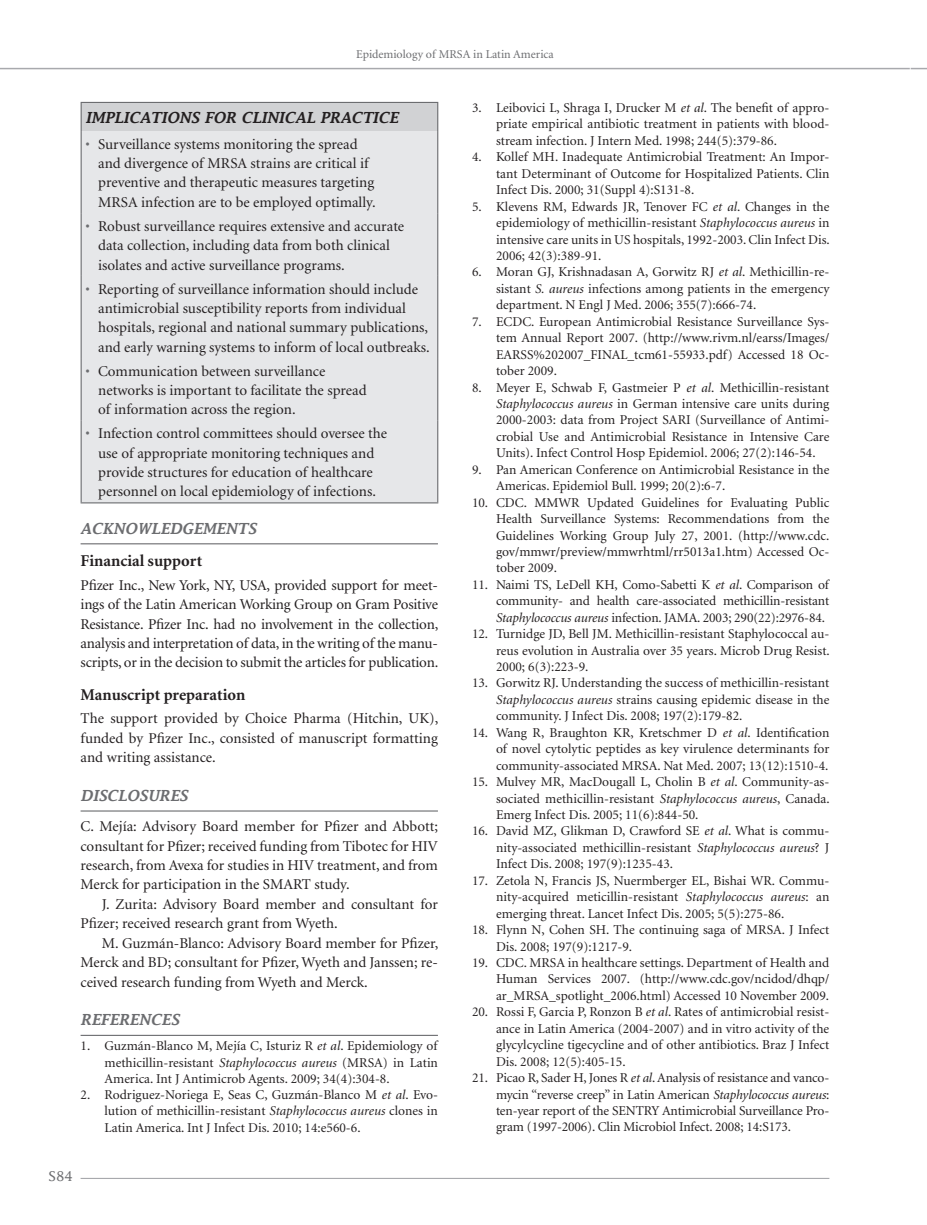
<style>
.page{position:relative;width:927px;height:1225px;background:#fff}
.page>*{position:absolute;margin:0;border:0;box-sizing:border-box;transform-origin:0 0}
.t1{font:700 16.5px "Minion";color:#231f20}
.t2{font:15px/19.4px "Minion";color:#231f20}
.t3{font:italic 600 15px "Lucida Fax";color:#6c6d70}
.t4{font:italic 600 15px "Lucida Fax";color:#231f20}
.t5{font:13.5px/16.5px "Minion";color:#231f20;text-align:justify}
.t6{font:13.5px "Lucida Fax";color:#6c6d70}
.t7{font:12px "Minion";color:#6c6d70}
.s1{color:#6c6d70}
.s2{font-style:italic}
</style>
<div class="page">
<hr style="left:81px;top:1177px;width:748px;height:1px;background:#a8a9ad">
<hr style="left:0;top:68px;width:909px;height:1px;background:#a8a9ad">
<svg style="left:910px;top:68px;width:16px;height:1px"></svg>
<hr style="left:81px;top:543px;width:357px;height:1px;background:#6c6d70">
<hr style="left:81px;top:810px;width:357px;height:1px;background:#6c6d70">
<hr style="left:81px;top:1034px;width:357px;height:1px;background:#6c6d70">
<div style="left:81px;top:102px;width:357px;height:29px;background:#d1d2d4"></div>
<div style="left:82px;top:131px;width:355px;height:371px;background:#e6e7e9"></div>
<hr style="left:81px;top:102px;width:357px;height:1px;background:#6c6d70">
<svg style="left:81px;top:103px;width:1px;height:28px"></svg>
<svg style="left:437px;top:103px;width:1px;height:28px"></svg>
<hr style="left:81px;top:131px;width:1px;height:82px;background:#6c6d70">
<hr style="left:437px;top:131px;width:1px;height:82px;background:#6c6d70">
<hr style="left:81px;top:213px;width:1px;height:63px;background:#6c6d70">
<hr style="left:437px;top:213px;width:1px;height:63px;background:#6c6d70">
<hr style="left:81px;top:276px;width:1px;height:82px;background:#6c6d70">
<hr style="left:437px;top:276px;width:1px;height:82px;background:#6c6d70">
<hr style="left:81px;top:358px;width:1px;height:62px;background:#6c6d70">
<hr style="left:437px;top:358px;width:1px;height:62px;background:#6c6d70">
<hr style="left:81px;top:420px;width:1px;height:82px;background:#6c6d70">
<hr style="left:437px;top:420px;width:1px;height:82px;background:#6c6d70">
<hr style="left:81px;top:502px;width:357px;height:1px;background:#6c6d70">
<p class="t7" style="left:356px;top:49px;width:199px">Epidemiology of MRSA in Latin America</p>
<p class="t4" style="left:85px;top:109px;width:314px">IMPLICATIONS FOR CLINICAL PRACTICE</p>
<p class="t2" style="left:98px;top:135px;width:279px;text-indent:-13px"><span class="s1">•</span> Surveillance systems monitoring the spread and divergence of MRSA strains are critical if preventive and therapeutic measures targeting MRSA infection are to be employed optimally.</p>
<p class="t2" style="left:98px;top:217px;width:307px;text-indent:-13px"><span class="s1">•</span> Robust surveillance requires extensive and accurate data collection, including data from both clinical isolates and active surveillance programs.</p>
<p class="t2" style="left:98px;top:279px;width:333px;text-indent:-13px"><span class="s1">•</span> Reporting of surveillance information should include antimicrobial susceptibility reports from individual hospitals, regional and national summary publications, and early warning systems to inform of local outbreaks.</p>
<p class="t2" style="left:98px;top:361px;width:270px;text-indent:-13px"><span class="s1">•</span> Communication between surveillance networks is important to facilitate the spread of information across the region.</p>
<p class="t2" style="left:85px;top:424px;width:303px;text-align:center"><span class="s1">•</span> Infection control committees should oversee the use of appropriate monitoring techniques and provide structures for education of healthcare personnel on local epidemiology of infections.</p>
<p class="t3" style="left:81px;top:520px;width:177px">ACKNOWLEDGEMENTS</p>
<p class="t1" style="left:81px;top:552px;width:123px">Financial support</p>
<p class="t2" style="left:81px;top:575px;width:359px;text-align:justify">Pfizer Inc., New York, NY, USA, provided support for meet&shy;ings of the Latin American Working Group on Gram Positive Resistance. Pfizer Inc. had no involvement in the collection, analysis and interpretation of data, in the writing of the manu&shy;scripts, or in the decision to submit the articles for publication.</p>
<p class="t1" style="left:81px;top:685px;width:166px">Manuscript preparation</p>
<p class="t2" style="left:81px;top:709px;width:359px;text-align:justify">The support provided by Choice Pharma (Hitchin, UK), funded by Pfizer Inc., consisted of manuscript formatting and writing assistance.</p>
<p class="t3" style="left:81px;top:787px;width:23px">DISCLOSURES</p>
<p class="t2" style="left:81px;top:817px;width:359px;text-align:justify">C. Mejía: Advisory Board member for Pfizer and Abbott; consultant for Pfizer; received funding from Tibotec for HIV research, from Avexa for studies in HIV treatment, and from Merck for participation in the SMART study.</p>
<p class="t2" style="left:81px;top:894px;width:359px;text-indent:21px">J. Zurita: Advisory Board member and consultant for<br>Pfizer; received research grant from Wyeth.</p>
<p class="t2" style="left:81px;top:933px;width:359px;text-align:justify;text-indent:21px">M. Guzmán-Blanco: Advisory Board member for Pfizer, Merck and BD; consultant for Pfizer, Wyeth and Janssen; re&shy;ceived research funding from Wyeth and Merck.</p>
<p class="t3" style="left:81px;top:1011px;width:100px">REFERENCES</p>
<p class="t5" style="left:105px;top:1038px;width:335px;text-indent:-24px">1. Guzmán-Blanco M, Mejía C, Isturiz R <span class="s2">et al</span>. Epidemiology of methicillin-resistant <span class="s2">Staphylococcus aureus</span> (MRSA) in Latin America. Int J Antimicrob Agents. 2009; 34(4):304-8.</p>
<p class="t5" style="left:105px;top:1086px;width:335px;text-indent:-24px">2. Rodriguez-Noriega E, Seas C, Guzmán-Blanco M <span class="s2">et al</span>. Evo&shy;lution of methicillin-resistant <span class="s2">Staphylococcus aureus</span> clones in Latin America. Int J Infect Dis. 2010; 14:e560-6.</p>
<p class="t6" style="left:49px;top:1168px;width:26px">S84</p>
<p class="t5" style="left:496px;top:100px;width:335px;text-indent:-24px">3. Leibovici L, Shraga I, Drucker M <span class="s2">et al</span>. The benefit of appro&shy;priate empirical antibiotic treatment in patients with blood&shy;stream infection. J Intern Med. 1998; 244(5):379-86.</p>
<p class="t5" style="left:496px;top:149px;width:335px;text-indent:-24px">4. Kollef MH. Inadequate Antimicrobial Treatment: An Impor&shy;tant Determinant of Outcome for Hospitalized Patients. Clin Infect Dis. 2000; 31(Suppl 4):S131-8.</p>
<p class="t5" style="left:496px;top:198px;width:335px;text-indent:-24px">5. Klevens RM, Edwards JR, Tenover FC <span class="s2">et al</span>. Changes in the epidemiology of methicillin-resistant <span class="s2">Staphylococcus aureus</span> in intensive care units in US hospitals, 1992-2003. Clin Infect Dis.<br>2006; 42(3):389-91.</p>
<p class="t5" style="left:496px;top:264px;width:335px;text-indent:-24px">6. Moran GJ, Krishnadasan A, Gorwitz RJ <span class="s2">et al</span>. Methicillin-re&shy;sistant <span class="s2">S. aureus</span> infections among patients in the emergency department. N Engl J Med. 2006; 355(7):666-74.</p>
<p class="t5" style="left:496px;top:313px;width:335px;text-indent:-24px">7. ECDC. European Antimicrobial Resistance Surveillance Sys&shy;tem Annual Report 2007. (http://www.rivm.nl/earss/Images/ EARSS%202007_FINAL_tcm61-55933.pdf) Accessed 18 Oc&shy;tober 2009.</p>
<p class="t5" style="left:496px;top:379px;width:335px;text-indent:-24px">8. Meyer E, Schwab F, Gastmeier P <span class="s2">et al</span>. Methicillin-resistant <span class="s2">Staphylococcus aureus</span> in German intensive care units during 2000-2003: data from Project SARI (Surveillance of Antimi&shy;crobial Use and Antimicrobial Resistance in Intensive Care Units). Infect Control Hosp Epidemiol. 2006; 27(2):146-54.</p>
<p class="t5" style="left:496px;top:461px;width:335px;text-indent:-24px">9. Pan American Conference on Antimicrobial Resistance in the<br>Americas. Epidemiol Bull. 1999; 20(2):6-7.</p>
<p class="t5" style="left:496px;top:494px;width:335px;text-indent:-24px">10. CDC. MMWR Updated Guidelines for Evaluating Public Health Surveillance Systems: Recommendations from the Guidelines Working Group July 27, 2001. (http://www.cdc. gov/mmwr/preview/mmwrhtml/rr5013a1.htm) Accessed Oc&shy;tober 2009.</p>
<p class="t5" style="left:496px;top:576px;width:335px;text-indent:-24px">11. Naimi TS, LeDell KH, Como-Sabetti K <span class="s2">et al</span>. Comparison of community- and health care-associated methicillin-resistant <span class="s2">Staphylococcus aureus</span> infection. JAMA. 2003; 290(22):2976-84.</p>
<p class="t5" style="left:496px;top:626px;width:335px;text-indent:-24px">12. Turnidge JD, Bell JM. Methicillin-resistant Staphylococcal au&shy;reus evolution in Australia over 35 years. Microb Drug Resist.<br>2000; 6(3):223-9.</p>
<p class="t5" style="left:496px;top:675px;width:335px;text-indent:-24px">13. Gorwitz RJ. Understanding the success of methicillin-resistant <span class="s2">Staphylococcus aureus</span> strains causing epidemic disease in the community. J Infect Dis. 2008; 197(2):179-82.</p>
<p class="t5" style="left:496px;top:724px;width:335px;text-indent:-24px">14. Wang R, Braughton KR, Kretschmer D <span class="s2">et al</span>. Identification of novel cytolytic peptides as key virulence determinants for community-associated MRSA. Nat Med. 2007; 13(12):1510-4.</p>
<p class="t5" style="left:496px;top:774px;width:335px;text-indent:-24px">15. Mulvey MR, MacDougall L, Cholin B <span class="s2">et al</span>. Community-as&shy;sociated methicillin-resistant <span class="s2">Staphylococcus aureus</span>, Canada.<br>Emerg Infect Dis. 2005; 11(6):844-50.</p>
<p class="t5" style="left:496px;top:823px;width:335px;text-indent:-24px">16. David MZ, Glikman D, Crawford SE <span class="s2">et al</span>. What is commu&shy;nity-associated methicillin-resistant <span class="s2">Staphylococcus aureus</span>? J Infect Dis. 2008; 197(9):1235-43.</p>
<p class="t5" style="left:496px;top:872px;width:335px;text-indent:-24px">17. Zetola N, Francis JS, Nuermberger EL, Bishai WR. Commu&shy;nity-acquired meticillin-resistant <span class="s2">Staphylococcus aureus</span>: an emerging threat. Lancet Infect Dis. 2005; 5(5):275-86.</p>
<p class="t5" style="left:496px;top:921px;width:335px;text-indent:-24px">18. Flynn N, Cohen SH. The continuing saga of MRSA. J Infect<br>Dis. 2008; 197(9):1217-9.</p>
<p class="t5" style="left:496px;top:954px;width:335px;text-indent:-24px">19. CDC. MRSA in healthcare settings. Department of Health and Human Services 2007. (http://www.cdc.gov/ncidod/dhqp/ ar_MRSA_spotlight_2006.html) Accessed 10 November 2009.</p>
<p class="t5" style="left:496px;top:1004px;width:335px;text-indent:-24px">20. Rossi F, Garcia P, Ronzon B <span class="s2">et al</span>. Rates of antimicrobial resist&shy;ance in Latin America (2004-2007) and in vitro activity of the glycylcycline tigecycline and of other antibiotics. Braz J Infect Dis. 2008; 12(5):405-15.</p>
<p class="t5" style="left:496px;top:1069px;width:335px;text-indent:-24px">21. Picao R, Sader H, Jones R <span class="s2">et al</span>. Analysis of resistance and vanco&shy;mycin “reverse creep” in Latin American <span class="s2">Staphylococcus aureus</span>: ten-year report of the SENTRY Antimicrobial Surveillance Pro&shy;gram (1997-2006). Clin Microbiol Infect. 2008; 14:S173.</p>
</div>
